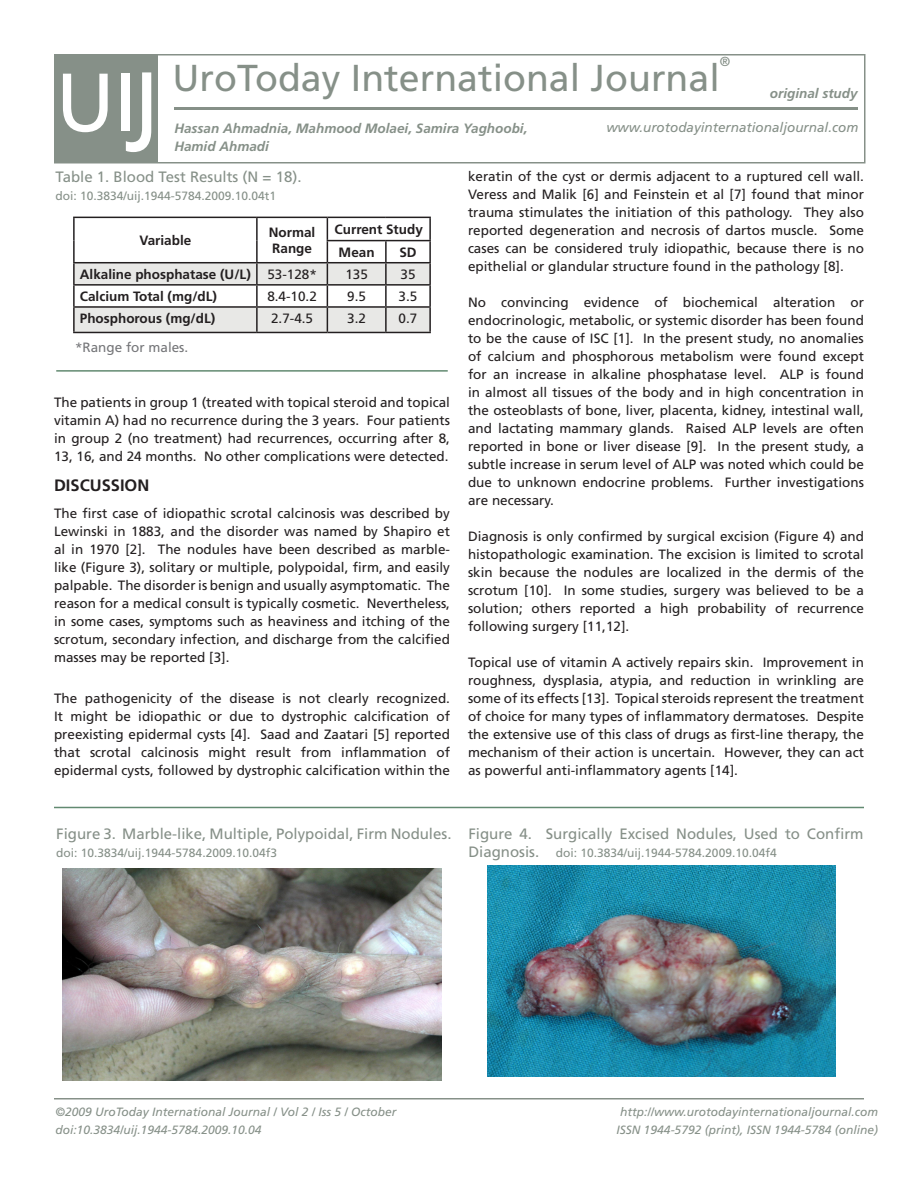
<style>
.page{position:relative;width:918px;height:1188px;background:#fff}
.page>*{position:absolute;margin:0;border:0;box-sizing:border-box;transform-origin:0 0}
.t1{font:82.5px "Frutiger LT Std";color:#fff}
.t2{font:37.5px "Frutiger LT Std";color:#869088}
.t3{font:700 16.5px "Frutiger LT Std";color:#231f20}
.t4{font:15px "Frutiger LT Std";color:#869088}
.t5{font:13.5px/18px "Frutiger LT Std";color:#231f20;text-align:justify}
.t6{font:700 13.5px "Frutiger LT Std";color:#231f20}
.t7{font:italic 700 13.5px "Frutiger LT Std";color:#869088}
.t8{font:italic 13.5px "Frutiger LT Std";color:#869088}
.t9{font:13.5px "Frutiger LT Std";color:#757679}
.t10{font:13.05px "Frutiger LT Std";color:#869088}
.t11{font:italic 12px "Frutiger LT Std";color:#869088}
.t12{font:12px "Frutiger LT Std";color:#869088}
.s1{font-size:112.2px}
.s2{font-size:15px}
</style>
<div class="page">
<hr style="left:54px;top:1098px;width:810px;height:2px;background:#869088">
<hr style="left:174px;top:107px;width:684px;height:3px;background:#869088">
<hr style="left:73px;top:217px;width:184px;height:1px;background:#231f20">
<hr style="left:73px;top:218px;width:2px;height:23px;background:#231f20">
<hr style="left:386px;top:217px;width:45px;height:1px;background:#231f20">
<hr style="left:429px;top:218px;width:2px;height:22px;background:#231f20">
<hr style="left:73px;top:241px;width:2px;height:21px;background:#231f20">
<hr style="left:386px;top:240px;width:45px;height:1px;background:#231f20">
<hr style="left:429px;top:241px;width:2px;height:21px;background:#231f20">
<hr style="left:73px;top:262px;width:184px;height:1px;background:#231f20">
<hr style="left:73px;top:263px;width:2px;height:21px;background:#231f20">
<hr style="left:386px;top:262px;width:45px;height:1px;background:#231f20">
<hr style="left:429px;top:263px;width:2px;height:21px;background:#231f20">
<hr style="left:73px;top:284px;width:184px;height:2px;background:#231f20">
<hr style="left:73px;top:286px;width:2px;height:20px;background:#231f20">
<hr style="left:386px;top:284px;width:45px;height:2px;background:#231f20">
<hr style="left:429px;top:286px;width:2px;height:20px;background:#231f20">
<hr style="left:73px;top:306px;width:184px;height:2px;background:#231f20">
<hr style="left:73px;top:308px;width:2px;height:24px;background:#231f20">
<svg style="left:74px;top:217px;width:356px;height:115px"></svg>
<hr style="left:386px;top:306px;width:45px;height:2px;background:#231f20">
<hr style="left:385px;top:308px;width:2px;height:24px;background:#231f20">
<hr style="left:429px;top:308px;width:2px;height:24px;background:#231f20">
<hr style="left:73px;top:332px;width:184px;height:1px;background:#231f20">
<hr style="left:257px;top:332px;width:70px;height:1px;background:#231f20">
<hr style="left:327px;top:332px;width:59px;height:1px;background:#231f20">
<hr style="left:386px;top:332px;width:45px;height:1px;background:#231f20">
<hr style="left:56px;top:370px;width:392px;height:2px;background:#628a71">
<img style="left:62px;top:869px;width:380px;height:211px">
<img style="left:488px;top:866px;width:348px;height:211px">
<hr style="left:54px;top:807px;width:810px;height:1px;background:#628a71">
<div style="left:54px;top:54px;width:103px;height:108px;background:#869088"></div>
<div style="left:54px;top:54px;width:812px;height:110px;border:2px solid #869088"></div>
<p class="t1" style="left:56px;top:54px;width:106px">UI<span class="s1">J</span></p>
<p class="t10" style="left:720px;top:53px;width:12px">®</p>
<p class="t2" style="left:172px;top:56px;width:549px">UroToday International Journal</p>
<p class="t7" style="left:770px;top:86px;width:89px">original study</p>
<p class="t7" style="left:174px;top:120px;width:355px">Hassan Ahmadnia, Mahmood Molaei, Samira Yaghoobi,</p>
<p class="t7" style="left:174px;top:138px;width:96px">Hamid Ahmadi</p>
<p class="t8" style="left:606px;top:120px;width:254px">www.urotodayinternationaljournal.com</p>
<p class="t4" style="left:56px;top:168px;width:248px">Table 1. Blood Test Results (N = 18).</p>
<p class="t12" style="left:56px;top:189px;width:222px">doi: 10.3834/uij.1944-5784.2009.10.04t1</p>
<p class="t6" style="left:139px;top:232px;width:53px">Variable</p>
<p class="t6" style="left:269px;top:224px;width:48px">Normal</p>
<p class="t6" style="left:272px;top:241px;width:41px">Range</p>
<p class="t6" style="left:335px;top:221px;width:90px">Current Study</p>
<p class="t6" style="left:339px;top:244px;width:38px">Mean</p>
<p class="t6" style="left:399px;top:244px;width:19px">SD</p>
<p class="t6" style="left:80px;top:266px;width:172px">Alkaline phosphatase (U/L)</p>
<p class="t5" style="left:267px;top:265px;width:51px">53-128*</p>
<p class="t5" style="left:345px;top:265px;width:24px">135</p>
<p class="t5" style="left:400px;top:265px;width:17px">35</p>
<p class="t6" style="left:80px;top:288px;width:139px">Calcium Total (mg/dL)</p>
<p class="t5" style="left:267px;top:287px;width:51px">8.4-10.2</p>
<p class="t5" style="left:347px;top:287px;width:20px">9.5</p>
<p class="t5" style="left:399px;top:287px;width:20px">3.5</p>
<p class="t6" style="left:80px;top:310px;width:137px">Phosphorous (mg/dL)</p>
<p class="t5" style="left:271px;top:309px;width:44px">2.7-4.5</p>
<p class="t5" style="left:347px;top:309px;width:20px">3.2</p>
<p class="t5" style="left:399px;top:309px;width:20px">0.7</p>
<p class="t9" style="left:75px;top:340px;width:115px">*Range for males.</p>
<p class="t5" style="left:54px;top:394px;width:398px">The patients in group 1 (treated with topical steroid and topical vitamin A) had no recurrence during the 3 years. Four patients in group 2 (no treatment) had recurrences, occurring after 8, 13, 16, and 24 months. No other complications were detected.</p>
<p class="t3" style="left:54px;top:476px;width:97px">DISCUSSION</p>
<p class="t5" style="left:54px;top:505px;width:398px">The first case of idiopathic scrotal calcinosis was described by Lewinski in 1883, and the disorder was named by Shapiro et al in 1970 [2]. The nodules have been described as marble&shy;like (Figure 3), solitary or multiple, polypoidal, firm, and easily palpable. The disorder is benign and usually asymptomatic. The reason for a medical consult is typically cosmetic. Nevertheless, in some cases, symptoms such as heaviness and itching of the scrotum, secondary infection, and discharge from the calcified masses may be reported [3].</p>
<p class="t5" style="left:54px;top:689px;width:398px">The pathogenicity of the disease is not clearly recognized.<br>It might be idiopathic or due to dystrophic calcification of preexisting epidermal cysts [4]. Saad and Zaatari [5] reported that scrotal calcinosis might result from inflammation of epidermal cysts, followed by dystrophic calcification within the</p>
<p class="t5" style="left:468px;top:168px;width:398px">keratin of the cyst or dermis adjacent to a ruptured cell wall.<br>Veress and Malik [6] and Feinstein et al [7] found that minor trauma stimulates the initiation of this pathology. They also reported degeneration and necrosis of dartos muscle. Some cases can be considered truly idiopathic, because there is no epithelial or glandular structure found in the pathology [8].</p>
<p class="t5" style="left:468px;top:294px;width:398px">No convincing evidence of biochemical alteration or endocrinologic, metabolic, or systemic disorder has been found to be the cause of ISC [1]. In the present study, no anomalies of calcium and phosphorous metabolism were found except for an increase in alkaline phosphatase level. ALP is found in almost all tissues of the body and in high concentration in the osteoblasts of bone, liver, placenta, kidney, intestinal wall, and lactating mammary glands. Raised ALP levels are often reported in bone or liver disease [9]. In the present study, a subtle increase in serum level of ALP was noted which could be due to unknown endocrine problems. Further investigations are necessary.</p>
<p class="t5" style="left:468px;top:528px;width:398px">Diagnosis is only confirmed by surgical excision (Figure 4) and histopathologic examination. The excision is limited to scrotal skin because the nodules are localized in the dermis of the scrotum [10]. In some studies, surgery was believed to be a solution; others reported a high probability of recurrence following surgery [11,12].</p>
<p class="t5" style="left:468px;top:654px;width:398px">Topical use of vitamin A actively repairs skin. Improvement in roughness, dysplasia, atypia, and reduction in wrinkling are some of its effects [13]. Topical steroids represent the treatment of choice for many types of inflammatory dermatoses. Despite the extensive use of this class of drugs as first-line therapy, the mechanism of their action is uncertain. However, they can act as powerful anti-inflammatory agents [14].</p>
<p class="t4" style="left:56px;top:825px;width:397px">Figure 3. Marble-like, Multiple, Polypoidal, Firm Nodules.</p>
<p class="t12" style="left:56px;top:846px;width:222px">doi: 10.3834/uij.1944-5784.2009.10.04f3</p>
<p class="t4" style="left:468px;top:825px;width:397px">Figure 4. Surgically Excised Nodules, Used to Confirm</p>
<p class="t12" style="left:468px;top:846px;width:310px"><span class="s2">Diagnosis.</span> doi: 10.3834/uij.1944-5784.2009.10.04f4</p>
<p class="t11" style="left:56px;top:1105px;width:343px">©2009 UroToday International Journal / Vol 2 / Iss 5 / October</p>
<p class="t11" style="left:56px;top:1123px;width:208px">doi:10.3834/uij.1944-5784.2009.10.04</p>
<p class="t11" style="left:620px;top:1105px;width:260px">http://www.urotodayinternationaljournal.com</p>
<p class="t11" style="left:617px;top:1123px;width:263px">ISSN 1944-5792 (print), ISSN 1944-5784 (online)</p>
</div>
